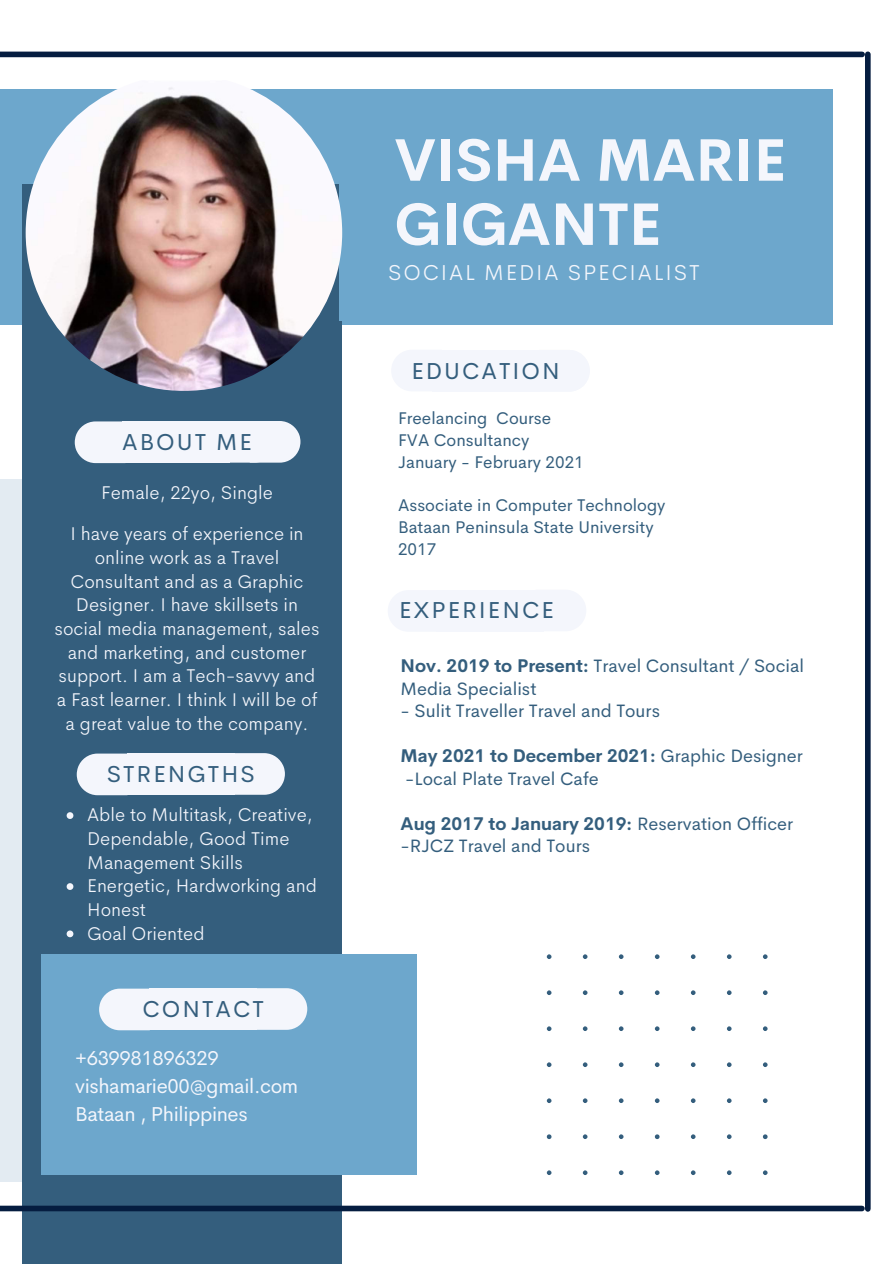
<style>
.page{position:relative;width:894px;height:1264px;background:#fff}
.page>*{position:absolute;margin:0;border:0;box-sizing:border-box;transform-origin:0 0}
.t1{font:700 58.65px "Cerebri Sans";color:#f4f6fc}
.t2{font:23.1px "Cerebri Sans";letter-spacing:.085em;color:#345e7d}
.t3{font:300 21.9px "Cerebri Sans";letter-spacing:.08em;color:#f4f6fc}
.t4{font:20.25px "Cerebri Sans";letter-spacing:-.02em;color:#f4f6fc}
.t5{font:300 18.75px/23.7px "Cerebri Sans";color:#f4f6fc}
.t6{font:18px/22.5px "Cerebri Sans";color:#345e7d}
.t7{font:700 18px "Cerebri Sans";color:#345e7d}
.t8{font:16.95px "Cerebri Sans";color:#345e7d}
.s1{font-weight:700}
.s2{font-weight:400}
</style>
<div class="page">
<div style="left:0;top:89px;width:832px;height:236px;background:#6da7cc"></div>
<div style="left:0;top:479px;width:213px;height:702px;background:#e3ebf2"></div>
<div style="left:23px;top:184px;width:316px;height:1079px;background:#345e7d"></div>
<div style="left:0;top:52px;width:861px;height:5px;background:#051d40"></div>
<div style="left:0;top:1205px;width:861px;height:6px;background:#051d40"></div>
<div style="left:864px;top:54px;width:6px;height:1154px;background:#051d40"></div>
<img style="left:26px;top:74px;width:316px;height:317px;border-radius:50%">
<svg style="left:75px;top:421px;width:47px;height:42px;background:#e0e6ef"></svg>
<svg style="left:392px;top:350px;width:40px;height:41px"></svg>
<svg style="left:388px;top:591px;width:48px;height:40px"></svg>
<svg style="left:77px;top:753px;width:50px;height:42px;background:#e1e7ef"></svg>
<div style="left:229px;top:421px;width:71px;height:41px;background:#f4f6fc"></div>
<div style="left:539px;top:350px;width:50px;height:41px;background:#f4f6fc"></div>
<svg style="left:543px;top:590px;width:43px;height:41px"></svg>
<svg style="left:234px;top:753px;width:51px;height:41px;background:#e3e8f0"></svg>
<div style="left:122px;top:421px;width:107px;height:42px;background:#f4f6fc"></div>
<div style="left:432px;top:350px;width:107px;height:42px;background:#f4f6fc"></div>
<div style="left:436px;top:590px;width:107px;height:41px;background:#f4f6fc"></div>
<div style="left:127px;top:753px;width:107px;height:42px;background:#f4f6fc"></div>
<div style="left:41px;top:954px;width:375px;height:221px;background:#6da7cc"></div>
<svg style="left:99px;top:988px;width:51px;height:42px;background:#e6edf7"></svg>
<svg style="left:257px;top:988px;width:50px;height:41px;background:#e8eff7"></svg>
<div style="left:150px;top:988px;width:107px;height:42px;background:#f4f6fc"></div>
<svg style="left:546px;top:954px;width:5px;height:5px"></svg>
<svg style="left:582px;top:954px;width:5px;height:5px"></svg>
<svg style="left:618px;top:954px;width:5px;height:5px"></svg>
<svg style="left:654px;top:954px;width:5px;height:5px"></svg>
<svg style="left:690px;top:954px;width:5px;height:5px"></svg>
<svg style="left:726px;top:954px;width:5px;height:5px"></svg>
<svg style="left:762px;top:954px;width:5px;height:5px"></svg>
<svg style="left:546px;top:990px;width:5px;height:5px"></svg>
<svg style="left:582px;top:990px;width:5px;height:5px"></svg>
<svg style="left:618px;top:990px;width:5px;height:5px"></svg>
<svg style="left:654px;top:990px;width:5px;height:5px"></svg>
<svg style="left:690px;top:990px;width:5px;height:5px"></svg>
<svg style="left:726px;top:990px;width:5px;height:5px"></svg>
<svg style="left:762px;top:990px;width:5px;height:5px"></svg>
<svg style="left:546px;top:1026px;width:5px;height:5px"></svg>
<svg style="left:582px;top:1026px;width:5px;height:5px"></svg>
<svg style="left:618px;top:1026px;width:5px;height:5px"></svg>
<svg style="left:654px;top:1026px;width:5px;height:5px"></svg>
<svg style="left:690px;top:1026px;width:5px;height:5px"></svg>
<svg style="left:726px;top:1026px;width:5px;height:5px"></svg>
<svg style="left:762px;top:1026px;width:5px;height:5px"></svg>
<svg style="left:546px;top:1062px;width:5px;height:5px"></svg>
<svg style="left:582px;top:1062px;width:5px;height:5px"></svg>
<svg style="left:618px;top:1062px;width:5px;height:5px"></svg>
<svg style="left:654px;top:1062px;width:5px;height:5px"></svg>
<svg style="left:690px;top:1062px;width:5px;height:5px"></svg>
<svg style="left:726px;top:1062px;width:5px;height:5px"></svg>
<svg style="left:762px;top:1062px;width:5px;height:5px"></svg>
<svg style="left:546px;top:1098px;width:5px;height:5px"></svg>
<svg style="left:582px;top:1098px;width:5px;height:5px"></svg>
<svg style="left:618px;top:1098px;width:5px;height:5px"></svg>
<svg style="left:654px;top:1098px;width:5px;height:5px"></svg>
<svg style="left:690px;top:1098px;width:5px;height:5px"></svg>
<svg style="left:726px;top:1098px;width:5px;height:5px"></svg>
<svg style="left:762px;top:1098px;width:5px;height:5px"></svg>
<svg style="left:546px;top:1134px;width:5px;height:5px"></svg>
<svg style="left:582px;top:1134px;width:5px;height:5px"></svg>
<svg style="left:618px;top:1134px;width:5px;height:5px"></svg>
<svg style="left:654px;top:1134px;width:5px;height:5px"></svg>
<svg style="left:690px;top:1134px;width:5px;height:5px"></svg>
<svg style="left:726px;top:1134px;width:5px;height:5px"></svg>
<svg style="left:762px;top:1134px;width:5px;height:5px"></svg>
<svg style="left:546px;top:1170px;width:5px;height:5px"></svg>
<svg style="left:582px;top:1170px;width:5px;height:5px"></svg>
<svg style="left:618px;top:1170px;width:5px;height:5px"></svg>
<svg style="left:654px;top:1170px;width:5px;height:5px"></svg>
<svg style="left:690px;top:1170px;width:5px;height:5px"></svg>
<svg style="left:726px;top:1170px;width:5px;height:5px"></svg>
<svg style="left:762px;top:1170px;width:5px;height:5px"></svg>
<svg style="left:67px;top:812px;width:6px;height:7px"></svg>
<svg style="left:67px;top:883px;width:6px;height:6px"></svg>
<svg style="left:67px;top:930px;width:6px;height:7px"></svg>
<p class="t2" style="left:122px;top:426px;width:131px">ABOUT ME</p>
<p class="t5" style="left:101px;top:480px;width:173px">Female, 22yo, Single</p>
<p class="t5" style="left:54px;top:522px;width:266px;text-align:center">I have years of experience in online work as a Travel<br>Consultant and as a Graphic<br>Designer. I have skillsets in social media management, sales and marketing, and customer support. I am a Tech-savvy and a Fast learner. I think I will be of a great value to the company.</p>
<p class="t2" style="left:107px;top:758px;width:150px">STRENGTHS</p>
<p class="t5" style="left:87px;top:802px;width:227px">Able to Multitask, Creative,<br>Dependable, Good Time<br>Management Skills</p>
<p class="t5" style="left:87px;top:873px;width:231px">Energetic, Hardworking and<br>Honest</p>
<p class="t5" style="left:87px;top:921px;width:119px">Goal Oriented</p>
<p class="t2" style="left:142px;top:993px;width:123px">CONTACT</p>
<p class="t4" style="left:75px;top:1044px;width:145px">+639981896329</p>
<p class="t4" style="left:75px;top:1072px;width:224px">vishamarie00@gmail.com</p>
<p class="t4" style="left:75px;top:1100px;width:174px">Bataan , Philippines</p>
<p class="t1" style="left:394px;top:122px;width:393px">VISHA MARIE</p>
<p class="t1" style="left:394px;top:186px;width:269px">GIGANTE</p>
<p class="t3" style="left:388px;top:258px;width:313px">SOCIAL MEDIA SPECIALIST</p>
<p class="t2" style="left:411px;top:355px;width:150px">EDUCATION</p>
<p class="t8" style="left:398px;top:407px;width:155px">Freelancing Course</p>
<p class="t8" style="left:398px;top:429px;width:133px">FVA Consultancy</p>
<p class="t8" style="left:398px;top:451px;width:187px">January - February 2021</p>
<p class="t8" style="left:398px;top:494px;width:269px">Associate in Computer Technology</p>
<p class="t8" style="left:398px;top:516px;width:257px">Bataan Peninsula State University</p>
<p class="t8" style="left:398px;top:538px;width:40px">2017</p>
<p class="t2" style="left:399px;top:595px;width:156px">EXPERIENCE</p>
<p class="t6" style="left:400px;top:654px;width:405px"><span class="s1">Nov. 2019 to Present:</span> Travel Consultant / Social<br>Media Specialist</p>
<p class="t6" style="left:400px;top:699px;width:261px">- Sulit Traveller Travel and Tours</p>
<p class="t7" style="left:400px;top:744px;width:403px">May 2021 to December 2021: <span class="s2">Graphic Designer</span></p>
<p class="t6" style="left:405px;top:767px;width:195px">-Local Plate Travel Cafe</p>
<p class="t7" style="left:400px;top:811px;width:394px">Aug 2017 to January 2019: <span class="s2">Reservation Officer</span></p>
<p class="t6" style="left:400px;top:834px;width:191px">-RJCZ Travel and Tours</p>
</div>
